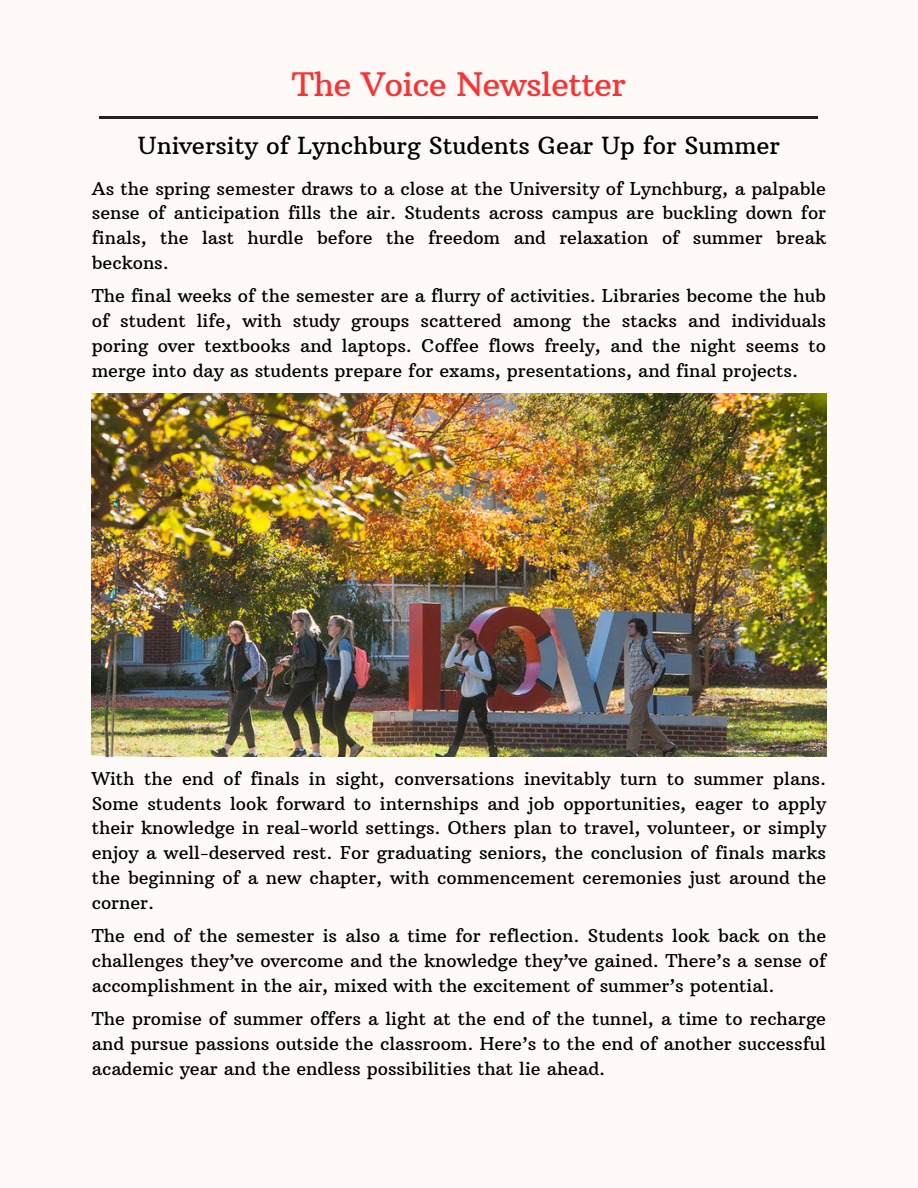
<style>
.page{position:relative;width:918px;height:1188px;background:#fffaf7}
.page>*{position:absolute;margin:0;border:0;box-sizing:border-box;transform-origin:0 0}
.t1{font:33px "Arbutus Slab";letter-spacing:-.02em;color:#ff3131}
.t2{font:24px "Arbutus Slab";color:#000}
.t3{font:18px/24.8px "Arbutus Slab";color:#000;text-align:justify}
</style>
<div class="page">
<hr style="left:99px;top:117px;width:719px;height:2px;background:#222">
<img style="left:92px;top:394px;width:734px;height:362px">
<h2 class="t1" style="left:292px;top:64px;width:335px">The Voice Newsletter</h2>
<p class="t2" style="left:138px;top:130px;width:644px">University of Lynchburg Students Gear Up for Summer</p>
<p class="t3" style="left:92px;top:176px;width:736px">As the spring semester draws to a close at the University of Lynchburg, a palpable sense of anticipation fills the air. Students across campus are buckling down for finals, the last hurdle before the freedom and relaxation of summer break beckons.</p>
<p class="t3" style="left:92px;top:284px;width:736px">The final weeks of the semester are a flurry of activities. Libraries become the hub of student life, with study groups scattered among the stacks and individuals poring over textbooks and laptops. Coffee flows freely, and the night seems to merge into day as students prepare for exams, presentations, and final projects.</p>
<p class="t3" style="left:92px;top:766px;width:736px">With the end of finals in sight, conversations inevitably turn to summer plans.<br>Some students look forward to internships and job opportunities, eager to apply their knowledge in real-world settings. Others plan to travel, volunteer, or simply enjoy a well-deserved rest. For graduating seniors, the conclusion of finals marks the beginning of a new chapter, with commencement ceremonies just around the corner.</p>
<p class="t3" style="left:92px;top:923px;width:736px">The end of the semester is also a time for reflection. Students look back on the challenges they’ve overcome and the knowledge they’ve gained. There’s a sense of accomplishment in the air, mixed with the excitement of summer’s potential.</p>
<p class="t3" style="left:92px;top:1006px;width:736px">The promise of summer offers a light at the end of the tunnel, a time to recharge and pursue passions outside the classroom. Here’s to the end of another successful academic year and the endless possibilities that lie ahead.</p>
</div>
